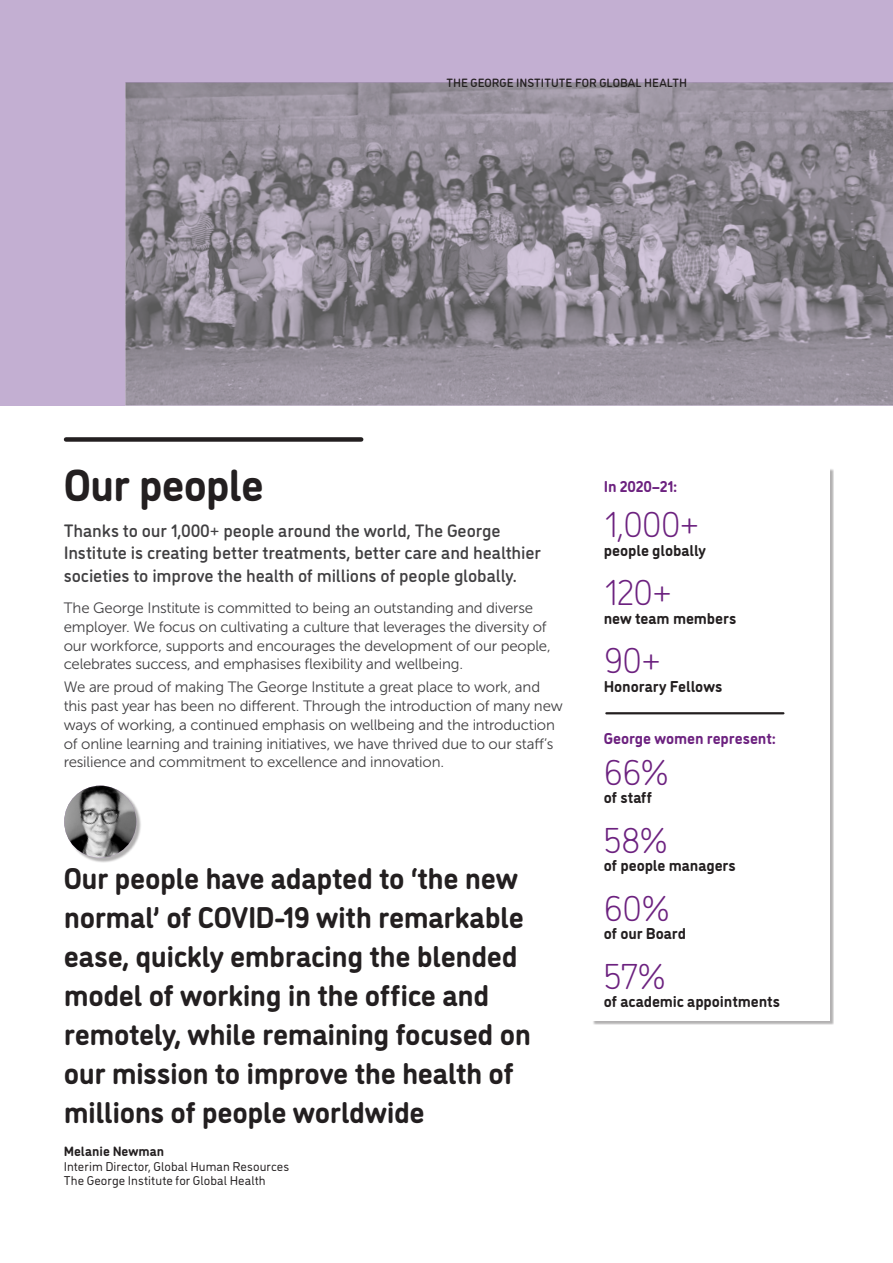
<style>
.page{position:relative;width:893px;height:1263px;background:#fff}
.page>*{position:absolute;margin:0;border:0;box-sizing:border-box;transform-origin:0 0}
.t1{font:700 45px "DI Nosaur";letter-spacing:-.025em;color:#231f20}
.t2{font:300 36px "DI Nosaur";letter-spacing:-.02em;color:#6c217f}
.t3{font:700 30px/39px "DI Nosaur";letter-spacing:-.015em;color:#231f20}
.t4{font:500 18px/22.5px "DI Nosaur";letter-spacing:-.005em;color:#414042}
.t5{font:700 15.75px "DI Nosaur";letter-spacing:-.005em;color:#231f20}
.t6{font:700 15.75px "DI Nosaur";letter-spacing:-.005em;color:#6c217f}
.t7{font:15px/18.8px "Museo Sans 300";letter-spacing:-.015em;color:#414042}
.t8{font:700 13.5px "DI Nosaur";color:#231f20}
.t9{font:12.75px/14.7px "DI Nosaur";letter-spacing:.005em;color:#231f20}
.t10{font:500 12px "DI Nosaur";letter-spacing:.005em;color:#231f20}
</style>
<div class="page">
<div style="left:0;top:0;width:893px;height:405px;background:#c3afd2"></div>
<div style="left:66px;top:787px;width:75px;height:76px;background:#231f20;opacity:.35"></div>
<img style="left:64px;top:786px;width:72px;height:72px;border-radius:36px">
<div style="left:593px;top:469px;width:241px;height:556px;background:#231f20;opacity:.35"></div>
<div style="left:591px;top:467px;width:238px;height:553px;background:#fff"></div>
<hr style="left:606px;top:712px;width:177px;height:2px;background:#231f20">
<div style="left:66px;top:437px;width:295px;height:5px;background:#231f20"></div>
<svg style="left:125px;top:83px;width:768px;height:322px;background:#8f8a94"></svg>
<p class="t10" style="left:446px;top:74px;width:242px">THE GEORGE INSTITUTE FOR GLOBAL HEALTH</p>
<h1 class="t1" style="left:64px;top:451px;width:202px">Our people</h1>
<p class="t4" style="left:64px;top:518px;width:479px">Thanks to our 1,000+ people around the world, The George<br>Institute is creating better treatments, better care and healthier societies to improve the health of millions of people globally.</p>
<p class="t7" style="left:64px;top:599px;width:488px">The George Institute is committed to being an outstanding and diverse employer. We focus on cultivating a culture that leverages the diversity of our workforce, supports and encourages the development of our people, celebrates success, and emphasises flexibility and wellbeing.</p>
<p class="t7" style="left:64px;top:678px;width:500px">We are proud of making The George Institute a great place to work, and this past year has been no different. Through the introduction of many new ways of working, a continued emphasis on wellbeing and the introduction of online learning and training initiatives, we have thrived due to our staff’s resilience and commitment to excellence and innovation.</p>
<p class="t3" style="left:64px;top:857px;width:469px">Our people have adapted to ‘the new normal’ of COVID-19 with remarkable ease, quickly embracing the blended model of working in the office and remotely, while remaining focused on our mission to improve the health of millions of people worldwide</p>
<p class="t8" style="left:64px;top:1141px;width:102px">Melanie Newman</p>
<p class="t9" style="left:64px;top:1158px;width:227px">Interim Director, Global Human Resources<br>The George Institute for Global Health</p>
<p class="t6" style="left:604px;top:474px;width:75px">In 2020–21:</p>
<h2 class="t2" style="left:604px;top:499px;width:97px">1,000+</h2>
<p class="t5" style="left:604px;top:538px;width:104px">people globally</p>
<h2 class="t2" style="left:604px;top:567px;width:69px">120+</h2>
<p class="t5" style="left:604px;top:606px;width:134px">new team members</p>
<h2 class="t2" style="left:604px;top:635px;width:59px">90+</h2>
<p class="t5" style="left:604px;top:674px;width:120px">Honorary Fellows</p>
<p class="t6" style="left:604px;top:726px;width:173px">George women represent:</p>
<h2 class="t2" style="left:604px;top:747px;width:67px">66%</h2>
<p class="t5" style="left:604px;top:786px;width:50px">of staff</p>
<h2 class="t2" style="left:604px;top:815px;width:66px">58%</h2>
<p class="t5" style="left:604px;top:854px;width:134px">of people managers</p>
<h2 class="t2" style="left:604px;top:883px;width:68px">60%</h2>
<p class="t5" style="left:604px;top:922px;width:84px">of our Board</p>
<h2 class="t2" style="left:604px;top:951px;width:64px">57%</h2>
<p class="t5" style="left:604px;top:990px;width:178px">of academic appointments</p>
</div>
